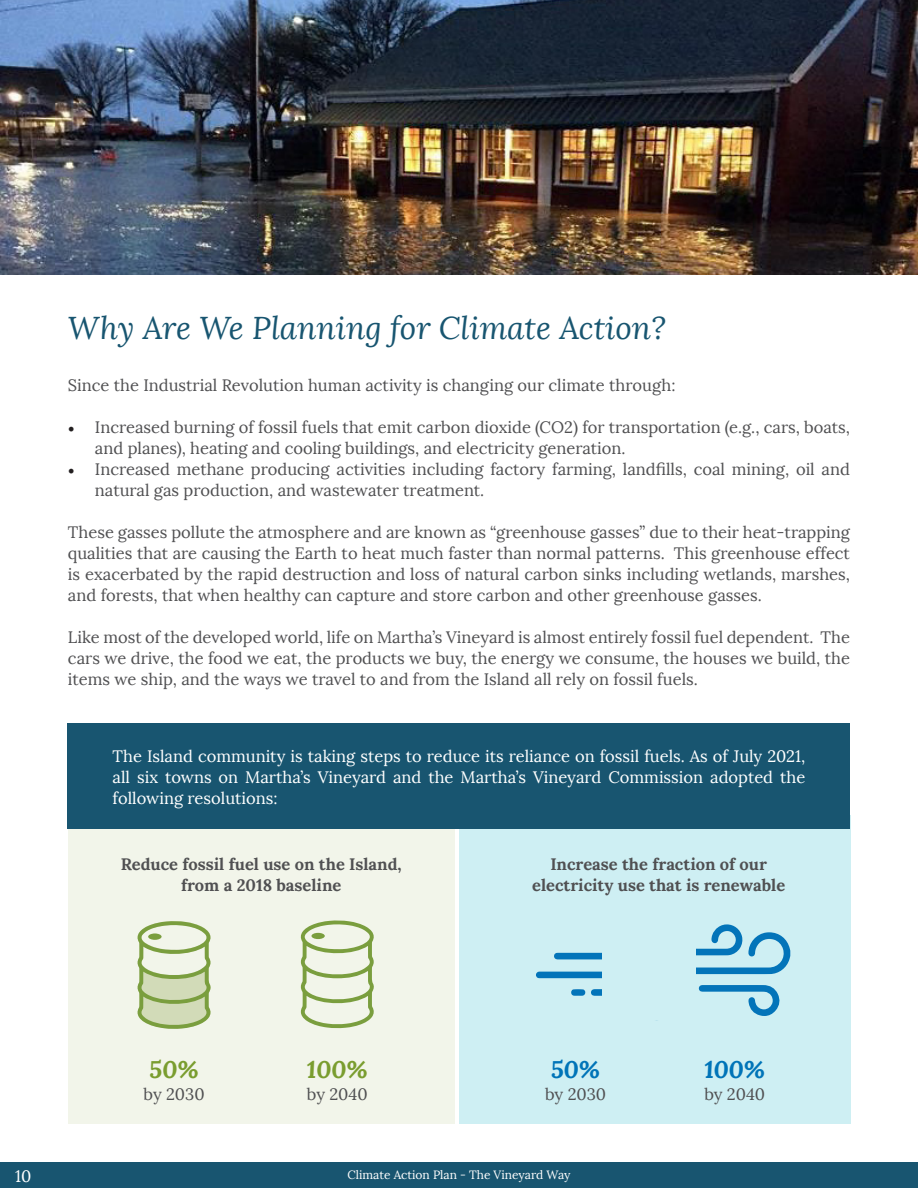
<style>
.page{position:relative;width:918px;height:1188px;background:#fff}
.page>*{position:absolute;margin:0;border:0;box-sizing:border-box;transform-origin:0 0}
.t1{font:italic 31.5px "Lora";color:#185570}
.t2{font:italic 700 24px "Lora";color:#7a9d2f}
.t3{font:italic 700 24px "Lora";color:#0074b8}
.t4{font:16.5px/21px "Lora";color:#505052}
.t5{font:16.5px/21px "Lora";color:#fff;text-align:justify}
.t6{font:700 16.5px/21px "Lora";color:#505052;text-align:center}
.t7{font:12px "Lora";color:#fff}
.s1{font-family:"Minion Pro";font-size:18px;color:#231f20}
</style>
<div class="page">
<div style="left:68px;top:815px;width:386px;height:308px;background:#f2f5ea"></div>
<div style="left:459px;top:815px;width:391px;height:308px;background:#ceeff3"></div>
<div style="left:0;top:1162px;width:918px;height:26px;background:#185570"></div>
<img style="left:0;top:0;width:918px;height:274px">
<svg style="left:137px;top:921px;width:74px;height:108px"></svg>
<div style="left:148px;top:934px;width:13px;height:6px;background:#7a9e3e;border-radius:50%"></div>
<svg style="left:300px;top:920px;width:74px;height:108px"></svg>
<div style="left:311px;top:933px;width:14px;height:6px;background:#7a9e3e;border-radius:50%"></div>
<svg style="left:699px;top:985px;width:81px;height:31px"></svg>
<svg style="left:591px;top:989px;width:11px;height:7px"></svg>
<svg style="left:571px;top:989px;width:14px;height:7px"></svg>
<svg style="left:536px;top:924px;width:254px;height:54px"></svg>
<div style="left:603px;top:914px;width:93px;height:106px;background:#ceeff3"></div>
<div style="left:530px;top:933px;width:23px;height:30px;background:#ceeff3"></div>
<div style="left:68px;top:723px;width:782px;height:106px;background:#185570"></div>
<p class="t1" style="left:68px;top:308px;width:600px">Why Are We Planning for Climate Action?</p>
<p class="t4" style="left:68px;top:375px;width:609px">Since the Industrial Revolution human activity is changing our climate through:</p>
<p class="t4" style="left:95px;top:417px;width:757px;text-indent:-27px"><span class="s1">•</span> Increased burning of fossil fuels that emit carbon dioxide (CO2) for transportation (e.g., cars, boats, and planes), heating and cooling buildings, and electricity generation.</p>
<p class="t4" style="left:95px;top:459px;width:757px;text-indent:-27px"><span class="s1">•</span> Increased methane producing activities including factory farming, landfills, coal mining, oil and natural gas production, and wastewater treatment.</p>
<p class="t4" style="left:68px;top:522px;width:784px;text-align:justify">These gasses pollute the atmosphere and are known as “greenhouse gasses” due to their heat-trapping qualities that are causing the Earth to heat much faster than normal patterns. This greenhouse effect is exacerbated by the rapid destruction and loss of natural carbon sinks including wetlands, marshes, and forests, that when healthy can capture and store carbon and other greenhouse gasses.</p>
<p class="t4" style="left:68px;top:627px;width:784px;text-align:justify">Like most of the developed world, life on Martha’s Vineyard is almost entirely fossil fuel dependent. The cars we drive, the food we eat, the products we buy, the energy we consume, the houses we build, the items we ship, and the ways we travel to and from the Island all rely on fossil fuels.</p>
<p class="t5" style="left:113px;top:745px;width:694px">The Island community is taking steps to reduce its reliance on fossil fuels. As of July 2021, all six towns on Martha’s Vineyard and the Martha’s Vineyard Commission adopted the following resolutions:</p>
<p class="t6" style="left:121px;top:853px;width:282px">Reduce fossil fuel use on the Island, from a 2018 baseline</p>
<p class="t2" style="left:150px;top:1054px;width:50px">50%</p>
<p class="t4" style="left:144px;top:1084px;width:63px">by 2030</p>
<p class="t2" style="left:307px;top:1054px;width:62px">100%</p>
<p class="t4" style="left:307px;top:1084px;width:62px">by 2040</p>
<p class="t6" style="left:532px;top:853px;width:255px">Increase the fraction of our electricity use that is renewable</p>
<p class="t3" style="left:551px;top:1054px;width:50px">50%</p>
<p class="t4" style="left:545px;top:1084px;width:63px">by 2030</p>
<p class="t3" style="left:704px;top:1054px;width:62px">100%</p>
<p class="t4" style="left:704px;top:1084px;width:62px">by 2040</p>
<p class="t5" style="left:15px;top:1166px;width:18px">10</p>
<p class="t7" style="left:348px;top:1168px;width:224px">Climate Action Plan - The Vineyard Way</p>
</div>
